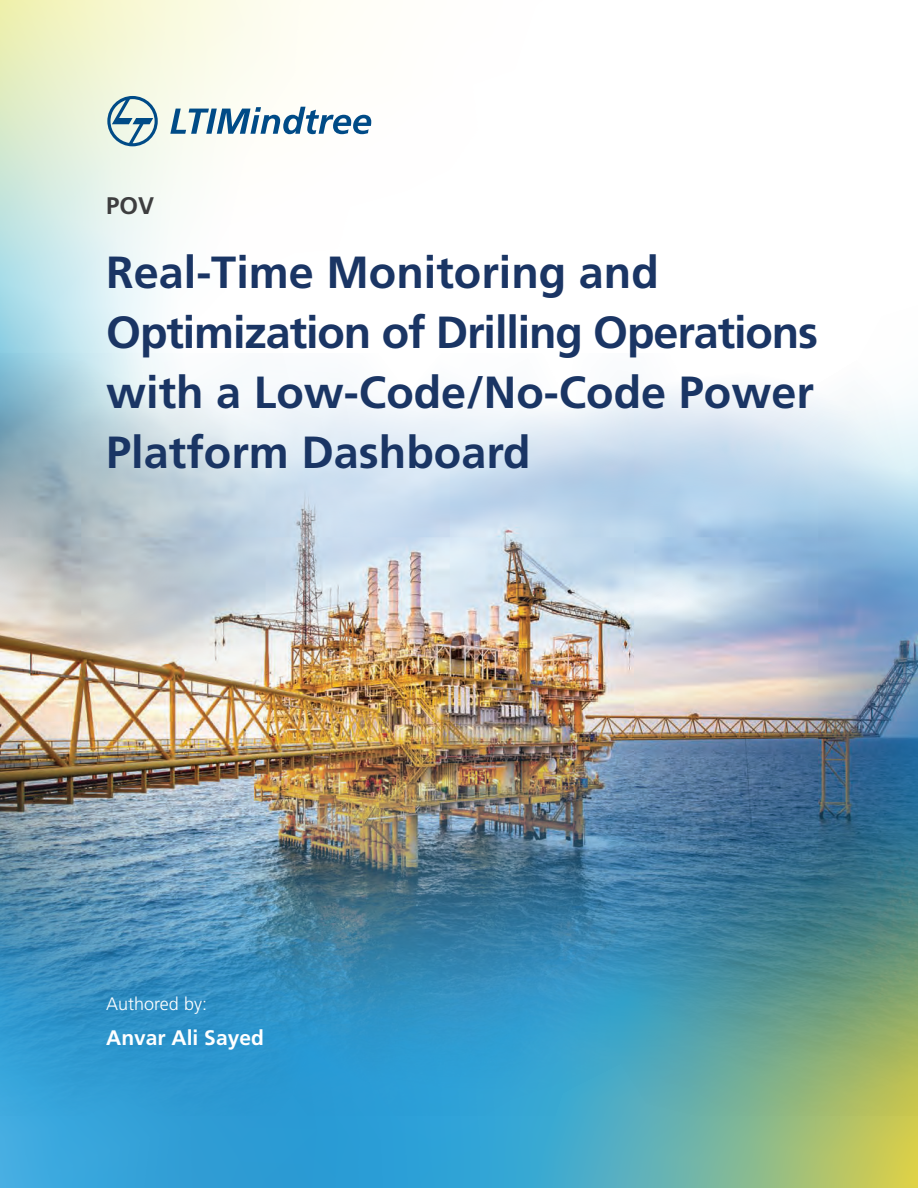
<style>
.page{position:relative;width:918px;height:1188px;background:#fff}
.page>*{position:absolute;margin:0;border:0;box-sizing:border-box;transform-origin:0 0}
.t1{font:700 45px/60px "Frutiger LT Pro";color:#1a3564}
.t2{font:700 24px "Frutiger LT Pro";color:#3e3e3f}
.t3{font:700 21px "Frutiger LT Pro";color:#fff}
.t4{font:300 18px "Frutiger LT Pro";color:#fff}
</style>
<div class="page">
<img style="left:0;top:0;width:918px;height:1188px">
<svg style="left:107px;top:96px;width:51px;height:50px;background:#a4c0c7"></svg>
<svg style="left:170px;top:107px;width:201px;height:27px"></svg>
<p class="t2" style="left:106px;top:192px;width:50px">POV</p>
<p class="t1" style="left:106px;top:242px;width:713px">Real-Time Monitoring and<br>Optimization of Drilling Operations with a Low-Code/No-Code Power<br>Platform Dashboard</p>
<p class="t4" style="left:106px;top:993px;width:102px">Authored by:</p>
<p class="t3" style="left:106px;top:1026px;width:159px">Anvar Ali Sayed</p>
</div>
